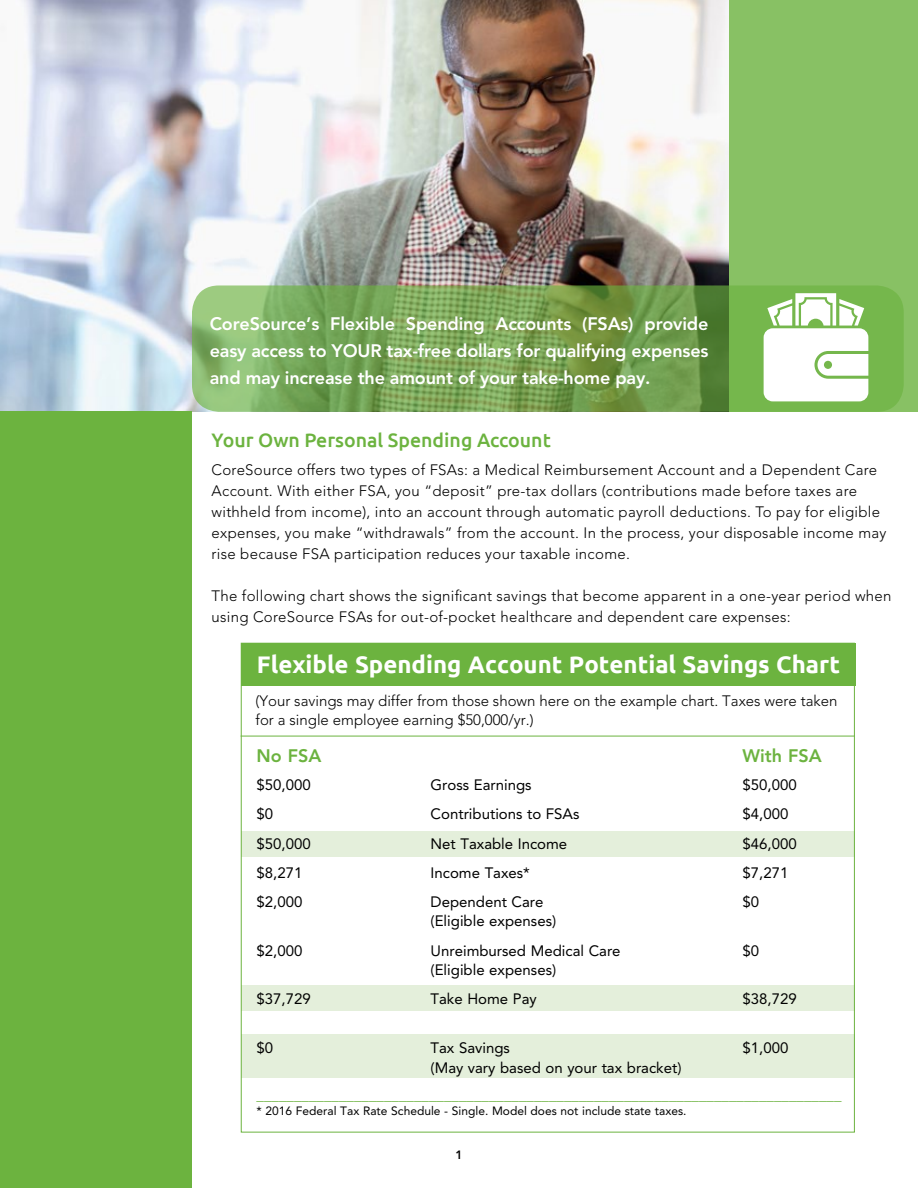
<style>
.page{position:relative;width:918px;height:1188px;background:#fff}
.page>*{position:absolute;margin:0;border:0;box-sizing:border-box;transform-origin:0 0}
.t1{font:700 24px "Ubuntu";color:#fff}
.t2{font:500 19.5px "Ubuntu";color:#6cb33f}
.t3{font:800 18px/27px "Avenir";letter-spacing:-.01em;color:#fff;text-align:justify}
.t4{font:800 18px "Avenir";color:#6cb33f}
.t5{font:300 15px/21px "Avenir";letter-spacing:.02em;color:#000}
.t6{font:15px "Avenir";color:#000}
.t7{font:300 15px/19.5px "Avenir";color:#000}
.t8{font:15px "Avenir";color:#6cb33f}
.t9{font:12px "Avenir";color:#000}
.t10{font:800 12px "Avenir";color:#000}
</style>
<div class="page">
<div style="left:241px;top:831px;width:614px;height:26px;background:#e4efdb"></div>
<div style="left:241px;top:1035px;width:614px;height:43px;background:#e4efdb"></div>
<div style="left:241px;top:986px;width:614px;height:25px;background:#e4efdb"></div>
<hr style="left:241px;top:736px;width:614px;height:1px;background:#6cb33f">
<div style="left:241px;top:643px;width:614px;height:42px;background:#6cb33f"></div>
<img style="left:0;top:0;width:729px;height:412px">
<div style="left:729px;top:0;width:189px;height:411px;background:#88c164"></div>
<svg style="left:192px;top:285px;width:712px;height:127px;background:#78a655"></svg>
<div style="left:0;top:411px;width:192px;height:777px;background:#6cb33f"></div>
<svg style="left:764px;top:293px;width:104px;height:108px;background:#e2f0da"></svg>
<p class="t3" style="left:210px;top:310px;width:500px">CoreSource’s Flexible Spending Accounts (FSAs) provide easy access to YOUR tax-free dollars for qualifying expenses and may increase the amount of your take-home pay.</p>
<h2 class="t2" style="left:212px;top:428px;width:341px">Your Own Personal Spending Account</h2>
<p class="t5" style="left:212px;top:459px;width:676px">CoreSource offers two types of FSAs: a Medical Reimbursement Account and a Dependent Care Account. With either FSA, you “deposit” pre-tax dollars (contributions made before taxes are withheld from income), into an account through automatic payroll deductions. To pay for eligible expenses, you make “withdrawals” from the account. In the process, your disposable income may rise because FSA participation reduces your taxable income.</p>
<p class="t5" style="left:212px;top:585px;width:681px">The following chart shows the significant savings that become apparent in a one-year period when using CoreSource FSAs for out-of-pocket healthcare and dependent care expenses:</p>
<h1 class="t1" style="left:257px;top:649px;width:585px">Flexible Spending Account Potential Savings Chart</h1>
<p class="t7" style="left:256px;top:691px;width:583px">(Your savings may differ from those shown here on the example chart. Taxes were taken for a single employee earning $50,000/yr.)</p>
<p class="t4" style="left:257px;top:745px;width:66px">No FSA</p>
<p class="t4" style="left:743px;top:745px;width:81px">With FSA</p>
<p class="t6" style="left:257px;top:776px;width:56px">$50,000</p>
<p class="t6" style="left:431px;top:776px;width:103px">Gross Earnings</p>
<p class="t6" style="left:743px;top:776px;width:56px">$50,000</p>
<p class="t6" style="left:257px;top:805px;width:18px">$0</p>
<p class="t6" style="left:431px;top:805px;width:150px">Contributions to FSAs</p>
<p class="t6" style="left:743px;top:805px;width:47px">$4,000</p>
<p class="t6" style="left:257px;top:835px;width:56px">$50,000</p>
<p class="t6" style="left:431px;top:835px;width:138px">Net Taxable Income</p>
<p class="t6" style="left:743px;top:835px;width:56px">$46,000</p>
<p class="t6" style="left:257px;top:864px;width:47px">$8,271</p>
<p class="t6" style="left:431px;top:864px;width:101px">Income Taxes*</p>
<p class="t6" style="left:743px;top:864px;width:47px">$7,271</p>
<p class="t6" style="left:257px;top:893px;width:47px">$2,000</p>
<p class="t6" style="left:431px;top:893px;width:114px">Dependent Care</p>
<p class="t6" style="left:743px;top:893px;width:18px">$0</p>
<p class="t6" style="left:431px;top:913px;width:127px">(Eligible expenses)</p>
<p class="t6" style="left:257px;top:942px;width:47px">$2,000</p>
<p class="t6" style="left:431px;top:942px;width:192px">Unreimbursed Medical Care</p>
<p class="t6" style="left:743px;top:942px;width:18px">$0</p>
<p class="t6" style="left:431px;top:961px;width:127px">(Eligible expenses)</p>
<p class="t6" style="left:257px;top:990px;width:56px">$37,729</p>
<p class="t6" style="left:431px;top:990px;width:108px">Take Home Pay</p>
<p class="t6" style="left:743px;top:990px;width:56px">$38,729</p>
<p class="t6" style="left:257px;top:1039px;width:18px">$0</p>
<p class="t6" style="left:431px;top:1039px;width:81px">Tax Savings</p>
<p class="t6" style="left:743px;top:1039px;width:47px">$1,000</p>
<p class="t6" style="left:431px;top:1059px;width:253px">(May vary based on your tax bracket)</p>
<p class="t8" style="left:257px;top:1086px;width:586px">______________________________________________________________________________</p>
<p class="t9" style="left:257px;top:1104px;width:431px">* 2016 Federal Tax Rate Schedule - Single. Model does not include state taxes.</p>
<p class="t10" style="left:455px;top:1148px;width:9px">1</p>
</div>
